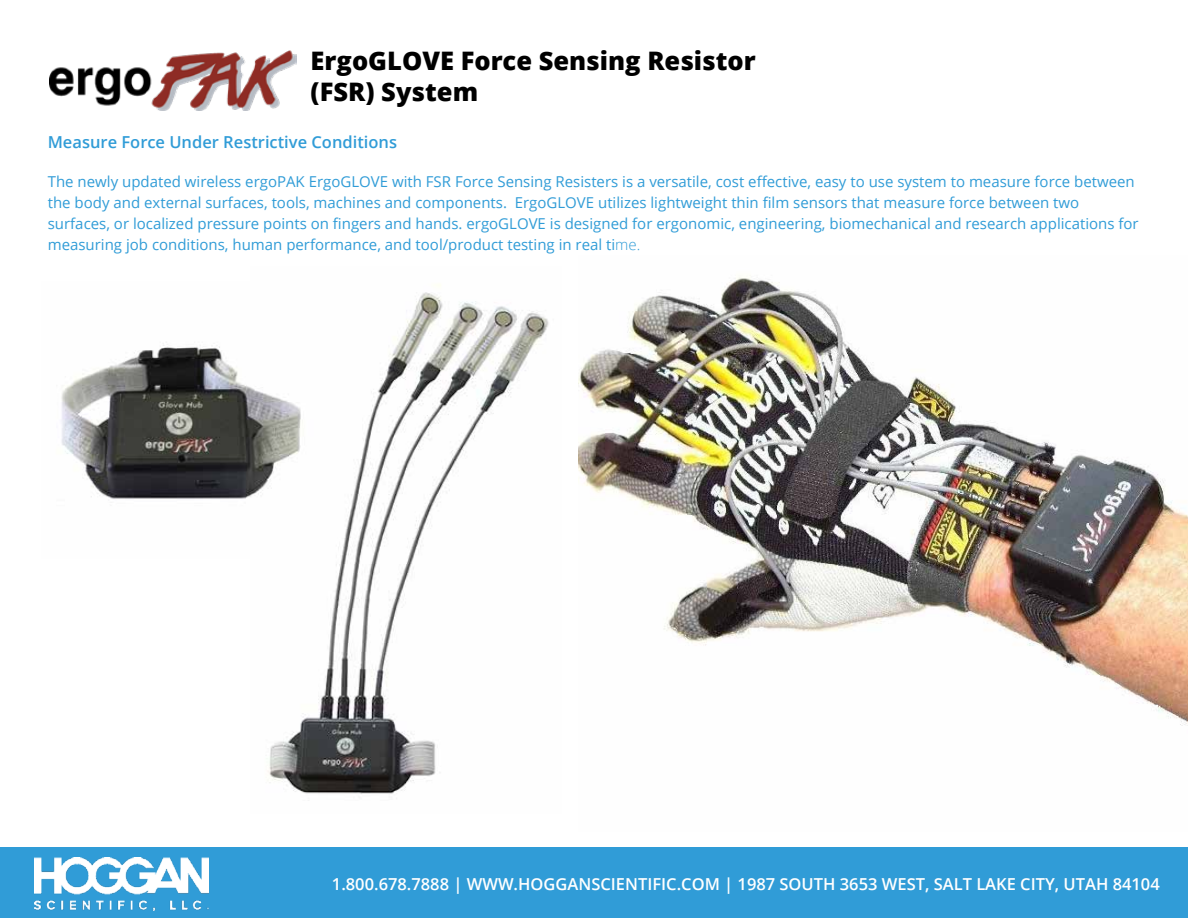
<style>
.page{position:relative;width:1188px;height:918px;background:#fff}
.page>*{position:absolute;margin:0;border:0;box-sizing:border-box;transform-origin:0 0}
.t1{font:800 25.5px/30.6px "Open Sans";color:#000}
.t2{font:600 16.5px "Open Sans";color:#fff}
.t3{font:600 16.5px "Open Sans";color:#309cd7}
.t4{font:15px/21px "Open Sans";color:#309cd7}
.s1{font-weight:300}
</style>
<div class="page">
<div style="left:0;top:848px;width:1188px;height:70px;background:#309cd7"></div>
<img style="left:35px;top:858px;width:173px;height:52px">
<img style="left:49px;top:51px;width:248px;height:60px">
<img style="left:578px;top:277px;width:610px;height:449px">
<img style="left:268px;top:284px;width:281px;height:510px">
<img style="left:61px;top:284px;width:253px;height:274px">
<h1 class="t1" style="left:311px;top:44px;width:447px">ErgoGLOVE Force Sensing Resistor (FSR) System</h1>
<p class="t3" style="left:48px;top:130px;width:351px">Measure Force Under Restrictive Conditions</p>
<p class="t4" style="left:48px;top:170px;width:1092px">The newly updated wireless ergoPAK ErgoGLOVE with FSR Force Sensing Resisters is a versatile, cost effective, easy to use system to measure force between the body and external surfaces, tools, machines and components. ErgoGLOVE utilizes lightweight thin film sensors that measure force between two surfaces, or localized pressure points on fingers and hands. ergoGLOVE is designed for ergonomic, engineering, biomechanical and research applications for measuring job conditions, human performance, and tool/product testing in real ti<span class="s1">me.</span></p>
<p class="t2" style="left:332px;top:873px;width:829px">1.800.678.7888 | WWW.HOGGANSCIENTIFIC.COM | 1987 SOUTH 3653 WEST, SALT LAKE CITY, UTAH 84104</p>
</div>
